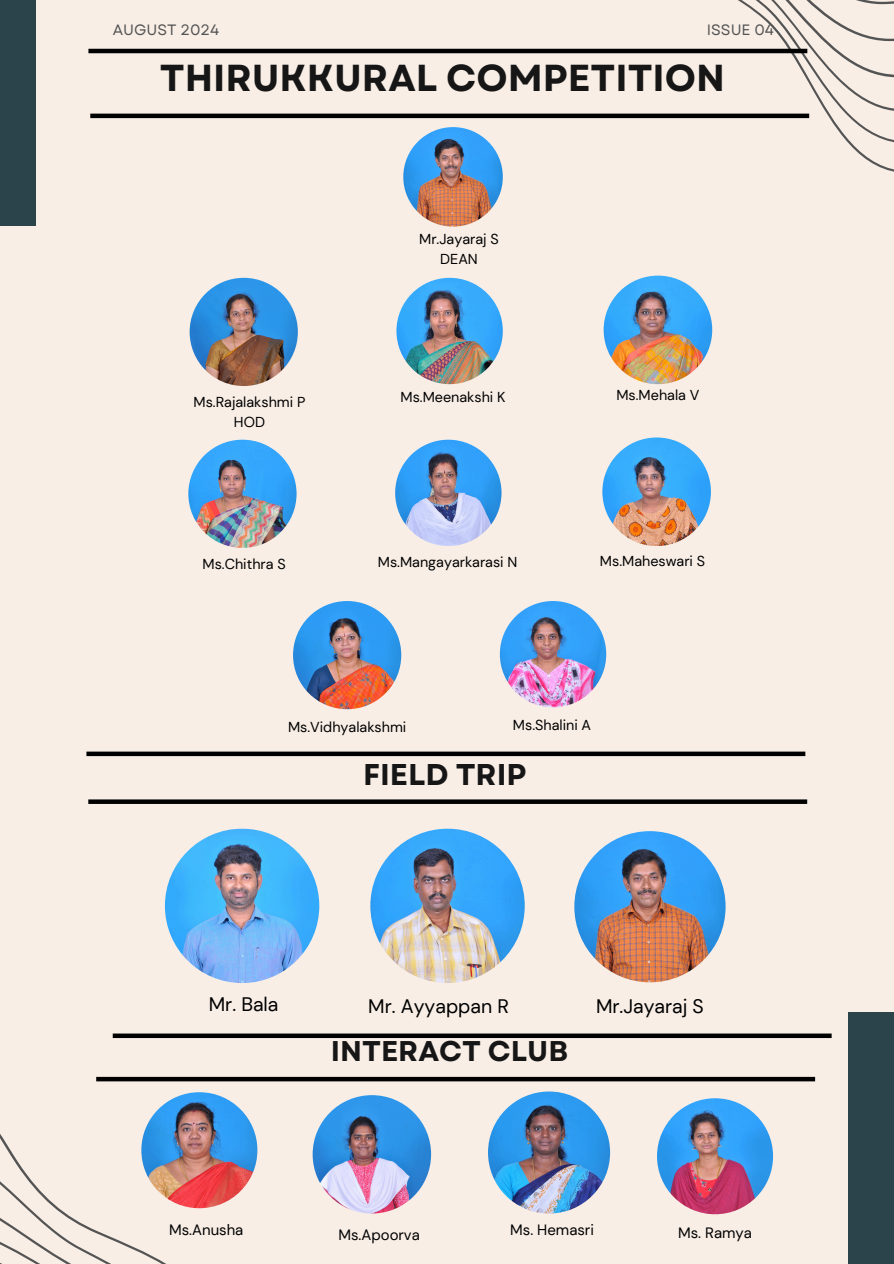
<style>
.page{position:relative;width:894px;height:1264px;background:#fff}
.page>*{position:absolute;margin:0;border:0;box-sizing:border-box;transform-origin:0 0}
.t1{font:700 37.5px "Garet";color:#161616}
.t2{font:700 30px "Garet";color:#161616}
.t3{font:700 28.5px "Garet";color:#161616}
.t4{font:19.5px "DM Sans";color:#000}
.t5{font:15px "DM Sans";color:#000}
.t6{font:15px "Garet";color:#545454}
.t7{font:14.4px "DM Sans";color:#000}
</style>
<div class="page">
<div style="left:0;top:0;width:893px;height:1263px;background:#f8eee6"></div>
<div style="left:0;top:0;width:36px;height:225px;background:#2b444c"></div>
<svg style="left:602px;top:48px;width:291px;height:124px"></svg>
<svg style="left:627px;top:0;width:266px;height:144px"></svg>
<svg style="left:0;top:1092px;width:223px;height:171px"></svg>
<hr style="left:88px;top:49px;width:719px;height:4px;background:#000">
<div style="left:848px;top:1012px;width:45px;height:251px;background:#2b444c"></div>
<hr style="left:90px;top:114px;width:719px;height:4px;background:#000">
<div style="left:86px;top:751px;width:719px;height:5px;background:#000"></div>
<div style="left:88px;top:799px;width:719px;height:5px;background:#000"></div>
<img style="left:141px;top:1092px;width:116px;height:116px;border-radius:50%">
<img style="left:312px;top:1095px;width:119px;height:118px;border-radius:50%">
<img style="left:656px;top:1098px;width:116px;height:116px;border-radius:50%">
<img style="left:488px;top:1091px;width:122px;height:122px;border-radius:50%">
<img style="left:403px;top:127px;width:99px;height:100px;border-radius:50%">
<img style="left:189px;top:278px;width:109px;height:108px;border-radius:50%">
<img style="left:396px;top:278px;width:106px;height:106px;border-radius:50%">
<img style="left:603px;top:275px;width:109px;height:109px;border-radius:50%">
<img style="left:188px;top:439px;width:108px;height:109px;border-radius:50%">
<img style="left:395px;top:439px;width:106px;height:107px;border-radius:50%">
<img style="left:602px;top:437px;width:108px;height:109px;border-radius:50%">
<img style="left:293px;top:601px;width:108px;height:108px;border-radius:50%">
<img style="left:499px;top:601px;width:107px;height:106px;border-radius:50%">
<img style="left:370px;top:828px;width:154px;height:155px;border-radius:50%">
<img style="left:574px;top:831px;width:151px;height:151px;border-radius:50%">
<img style="left:165px;top:828px;width:154px;height:155px;border-radius:50%">
<div style="left:113px;top:1033px;width:718px;height:5px;background:#000"></div>
<div style="left:96px;top:1076px;width:718px;height:5px;background:#000"></div>
<h4 class="t6" style="left:113px;top:19px;width:108px">AUGUST 2024</h4>
<h4 class="t6" style="left:706px;top:19px;width:69px">ISSUE 04</h4>
<p class="t1" style="left:160px;top:51px;width:566px">THIRUKKURAL COMPETITION</p>
<p class="t7" style="left:193px;top:393px;width:113px">Ms.Rajalakshmi P</p>
<h2 class="t7" style="left:234px;top:412px;width:33px">HOD</h2>
<p class="t7" style="left:419px;top:230px;width:81px">Mr.Jayaraj S</p>
<p class="t7" style="left:440px;top:250px;width:39px">DEAN</p>
<p class="t7" style="left:400px;top:387px;width:106px">Ms.Meenakshi K</p>
<p class="t7" style="left:616px;top:386px;width:84px">Ms.Mehala V</p>
<p class="t7" style="left:202px;top:554px;width:85px">Ms.Chithra S</p>
<h3 class="t7" style="left:378px;top:553px;width:141px">Ms.Mangayarkarasi N</h3>
<h3 class="t7" style="left:599px;top:551px;width:107px">Ms.Maheswari S</h3>
<h3 class="t7" style="left:288px;top:717px;width:120px">Ms.Vidhyalakshmi</h3>
<h2 class="t7" style="left:513px;top:716px;width:80px">Ms.Shalini A</h2>
<h1 class="t2" style="left:363px;top:752px;width:165px">FIELD TRIP</h1>
<p class="t4" style="left:209px;top:991px;width:71px">Mr. Bala</p>
<p class="t4" style="left:368px;top:993px;width:142px">Mr. Ayyappan R</p>
<p class="t4" style="left:596px;top:993px;width:109px">Mr.Jayaraj S</p>
<p class="t3" style="left:331px;top:1030px;width:238px">INTERACT CLUB</p>
<p class="t5" style="left:169px;top:1219px;width:76px">Ms.Anusha</p>
<p class="t5" style="left:338px;top:1224px;width:83px">Ms.Apoorva</p>
<p class="t5" style="left:510px;top:1219px;width:85px">Ms. Hemasri</p>
<p class="t5" style="left:678px;top:1222px;width:75px">Ms. Ramya</p>
</div>
